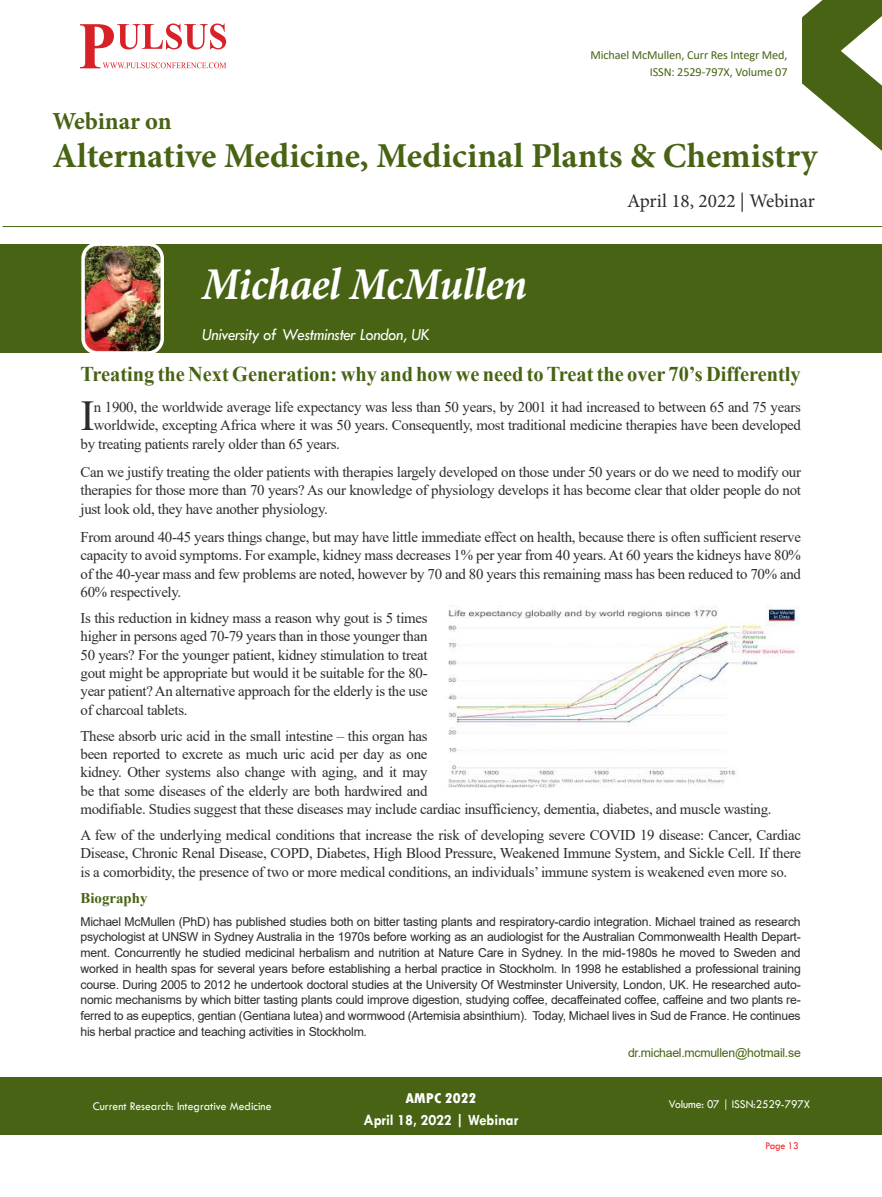
<style>
.page{position:relative;width:882px;height:1197px;background:#fff}
.page>*{position:absolute;margin:0;border:0;box-sizing:border-box;transform-origin:0 0}
.t1{font:italic 700 45.5px "Minion Pro";letter-spacing:-.015em;color:#fff;scale:.95 1}
.t2{font:42.7px "Times New Roman";color:#2e2b2c}
.t3{font:700 35px "Minion Pro";color:#476313}
.t4{font:700 24.5px "Minion Pro";letter-spacing:-.005em;color:#476313}
.t5{font:700 21px "Times New Roman";color:#476313}
.t6{font:19.25px "Minion Pro";color:#2e2b2c}
.t7{font:italic 17.5px "Tw Cen";letter-spacing:-.025em;color:#fff;scale:.95 1}
.t8{font:700 15.75px "Tw Cen";letter-spacing:-.01em;color:#fff;scale:.95 1}
.t9{font:14.88px/18.4px "Times New Roman";letter-spacing:-.02em;color:#2e2b2c;text-align:justify}
.t10{font:700 14.88px "Times New Roman";color:#476313}
.t11{font:800 condensed 14.88px "Tw Cen";letter-spacing:-.01em;color:#fff;scale:1.1 1}
.t12{font:12.25px/15.8px "Arial";letter-spacing:-.02em;color:#2e2b2c;text-align:justify}
.t13{font:12.25px "Tw Cen";color:#fff;scale:.95 1}
.t14{font:12.25px/17.5px "Calibri";letter-spacing:-.01em;color:#476313;text-align:right}
.t15{font:12.25px "Arial";letter-spacing:-.02em;color:#476313}
.t16{font:10.5px "Tw Cen";letter-spacing:-.02em;color:#ee1d23;scale:.95 1}
</style>
<div class="page">
<div style="left:0;top:1077px;width:882px;height:58px;background:#476313"></div>
<hr style="left:3px;top:226px;width:879px;height:1px;background:#476313">
<svg style="left:81px;top:24px;width:145px;height:44px"></svg>
<svg style="left:802px;top:0;width:80px;height:151px"></svg>
<div style="left:0;top:244px;width:882px;height:109px;background:#476313"></div>
<img style="left:86px;top:247px;width:73px;height:103px">
<div style="left:81px;top:242px;width:83px;height:113px;border:4px solid #fff;border-radius:14px"></div>
<img style="left:448px;top:606px;width:350px;height:182px">
<p class="t14" style="left:590px;top:45px;width:199px">Michael McMullen, Curr Res Integr Med,<br>ISSN: 2529-797X, Volume 07</p>
<h3 class="t4" style="left:53px;top:104px;width:121px">Webinar on</h3>
<h3 class="t3" style="left:53px;top:132px;width:767px">Alternative Medicine, Medicinal Plants &amp; Chemistry</h3>
<h1 class="t1" style="left:202px;top:252px;width:344px">Michael McMullen</h1>
<p class="t7" style="left:202px;top:324px;width:242px">University of Westminster London, UK</p>
<p class="t6" style="left:627px;top:188px;width:189px">April 18, 2022 | Webinar</p>
<h3 class="t5" style="left:81px;top:359px;width:722px">Treating the Next Generation: why and how we need to Treat the over 70’s Differently</h3>
<h2 class="t2" style="left:81px;top:386px;width:16px">I</h2>
<p class="t9" style="left:94px;top:397px;width:708px">n 1900, the worldwide average life expectancy was less than 50 years, by 2001 it had increased to between 65 and 75 years</p>
<p class="t9" style="left:94px;top:416px;width:709px">worldwide, excepting Africa where it was 50 years. Consequently, most traditional medicine therapies have been developed</p>
<p class="t9" style="left:81px;top:434px;width:261px">by treating patients rarely older than 65 years.</p>
<p class="t9" style="left:81px;top:462px;width:722px">Can we justify treating the older patients with therapies largely developed on those under 50 years or do we need to modify our therapies for those more than 70 years? As our knowledge of physiology develops it has become clear that older people do not just look old, they have another physiology.</p>
<p class="t9" style="left:81px;top:527px;width:722px">From around 40-45 years things change, but may have little immediate effect on health, because there is often sufficient reserve capacity to avoid symptoms. For example, kidney mass decreases 1% per year from 40 years. At 60 years the kidneys have 80% of the 40-year mass and few problems are noted, however by 70 and 80 years this remaining mass has been reduced to 70% and 60% respectively.</p>
<p class="t9" style="left:81px;top:608px;width:349px">Is this reduction in kidney mass a reason why gout is 5 times higher in persons aged 70-79 years than in those younger than 50 years? For the younger patient, kidney stimulation to treat gout might be appropriate but would it be suitable for the 80- year patient? An alternative approach for the elderly is the use of charcoal tablets.</p>
<p class="t9" style="left:81px;top:726px;width:693px;text-align:left">These absorb uric acid in the small intestine – this organ has<br>been reported to excrete as much uric acid per day as one<br>kidney. Other systems also change with aging, and it may<br>be that some diseases of the elderly are both hardwired and<br>modifiable. Studies suggest that these diseases may include cardiac insufficiency, dementia, diabetes, and muscle wasting.</p>
<p class="t9" style="left:81px;top:825px;width:722px">A few of the underlying medical conditions that increase the risk of developing severe COVID 19 disease: Cancer, Cardiac Disease, Chronic Renal Disease, COPD, Diabetes, High Blood Pressure, Weakened Immune System, and Sickle Cell. If there is a comorbidity, the presence of two or more medical conditions, an individuals’ immune system is weakened even more so.</p>
<p class="t10" style="left:81px;top:887px;width:68px">Biography</p>
<p class="t12" style="left:81px;top:913px;width:722px">Michael McMullen (PhD) has published studies both on bitter tasting plants and respiratory-cardio integration. Michael trained as research psychologist at UNSW in Sydney Australia in the 1970s before working as an audiologist for the Australian Commonwealth Health Depart&shy;ment. Concurrently he studied medicinal herbalism and nutrition at Nature Care in Sydney. In the mid-1980s he moved to Sweden and worked in health spas for several years before establishing a herbal practice in Stockholm. In 1998 he established a professional training course. During 2005 to 2012 he undertook doctoral studies at the University Of Westminster University, London, UK. He researched auto&shy;nomic mechanisms by which bitter tasting plants could improve digestion, studying coffee, decaffeinated coffee, caffeine and two plants re&shy;ferred to as eupeptics, gentian (Gentiana lutea) and wormwood (Artemisia absinthium). Today, Michael lives in Sud de France. He continues his herbal practice and teaching activities in Stockholm.</p>
<p class="t15" style="left:628px;top:1044px;width:174px">dr.michael.mcmullen@hotmail.se</p>
<p class="t11" style="left:405px;top:1089px;width:66px">AMPC 2022</p>
<p class="t8" style="left:364px;top:1111px;width:164px">April 18, 2022 | Webinar</p>
<p class="t13" style="left:93px;top:1099px;width:190px">Current Research: Integrative Medicine</p>
<p class="t13" style="left:669px;top:1097px;width:150px">Volume: 07 | ISSN:2529-797X</p>
<p class="t16" style="left:765px;top:1140px;width:37px">Page 13</p>
</div>
